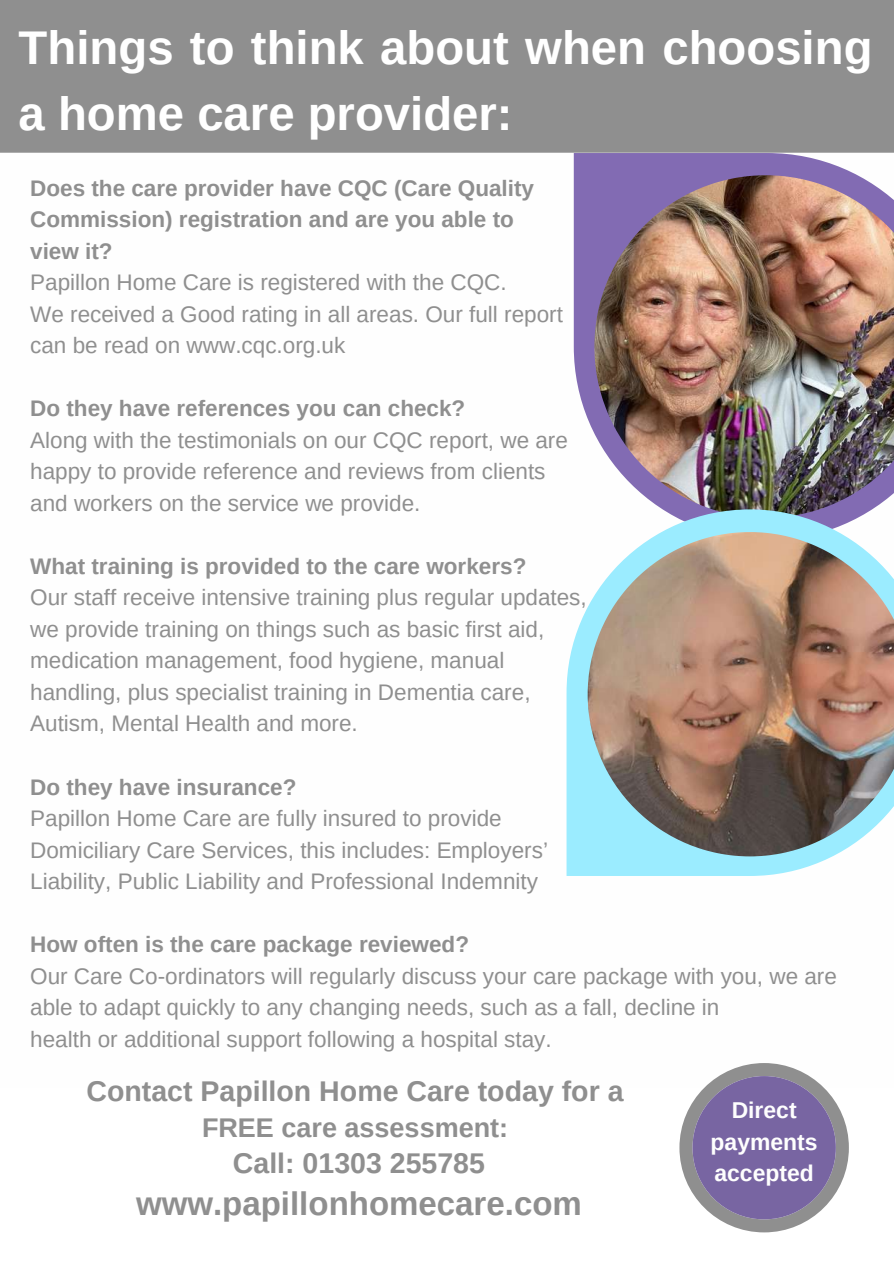
<style>
.page{position:relative;width:894px;height:1264px;background:#fff}
.page>*{position:absolute;margin:0;border:0;box-sizing:border-box;transform-origin:0 0}
.t1{font:700 47.25px/65.2px "Arimo";color:#fff}
.t2{font:700 33px "Arimo";color:#8f8f8f}
.t3{font:700 28.5px "Arimo";color:#8f8f8f}
.t4{font:700 27px "Arimo";color:#8f8f8f}
.t5{font:700 22.95px/31.5px "Arimo";color:#fefefe;text-align:center}
.t6{font:22.5px/31.5px "Arimo";color:#8f8f8f}
.t7{font:700 22.5px/31.5px "Arimo";color:#8f8f8f}
</style>
<div class="page">
<div style="left:0;top:0;width:893px;height:153px;background:#8f8f8f"></div>
<svg style="left:573px;top:153px;width:284px;height:280px;fill:#826bb3"></svg>
<img style="left:594px;top:175px;width:299px;height:334px">
<svg style="left:566px;top:509px;width:307px;height:367px;fill:#9becff"></svg>
<img style="left:587px;top:532px;width:306px;height:324px">
<svg style="left:679px;top:1063px;width:169px;height:169px"></svg>
<div style="left:692px;top:1076px;width:143px;height:143px;background:#7865a2;border-radius:50%"></div>
<h1 class="t1" style="left:19px;top:15px;width:855px">Things to think about when choosing a home care provider:</h1>
<p class="t7" style="left:30px;top:172px;width:505px">Does the care provider have CQC (Care Quality<br>Commission) registration and are you able to view it?</p>
<p class="t6" style="left:30px;top:267px;width:534px">Papillon Home Care is registered with the CQC.<br>We received a Good rating in all areas. Our full report can be read on www.cqc.org.uk</p>
<p class="t7" style="left:30px;top:393px;width:436px">Do they have references you can check?</p>
<p class="t6" style="left:30px;top:424px;width:539px">Along with the testimonials on our CQC report, we are happy to provide reference and reviews from clients and workers on the service we provide.</p>
<p class="t7" style="left:30px;top:550px;width:497px">What training is provided to the care workers?</p>
<p class="t6" style="left:30px;top:582px;width:558px">Our staff receive intensive training plus regular updates, we provide training on things such as basic first aid, medication management, food hygiene, manual handling, plus specialist training in Dementia care, Autism, Mental Health and more.</p>
<p class="t7" style="left:30px;top:771px;width:268px">Do they have insurance?</p>
<p class="t6" style="left:30px;top:802px;width:519px">Papillon Home Care are fully insured to provide<br>Domiciliary Care Services, this includes: Employers’<br>Liability, Public Liability and Professional Indemnity</p>
<p class="t7" style="left:30px;top:928px;width:440px">How often is the care package reviewed?</p>
<p class="t6" style="left:30px;top:960px;width:808px">Our Care Co-ordinators will regularly discuss your care package with you, we are able to adapt quickly to any changing needs, such as a fall, decline in<br>health or additional support following a hospital stay.</p>
<p class="t3" style="left:86px;top:1075px;width:538px">Contact Papillon Home Care today for a</p>
<p class="t4" style="left:202px;top:1112px;width:307px">FREE care assessment:</p>
<p class="t3" style="left:233px;top:1147px;width:253px">Call: 01303 255785</p>
<h2 class="t2" style="left:136px;top:1185px;width:447px">www.papillonhomecare.com</h2>
<p class="t5" style="left:710px;top:1094px;width:108px">Direct payments accepted</p>
</div>
